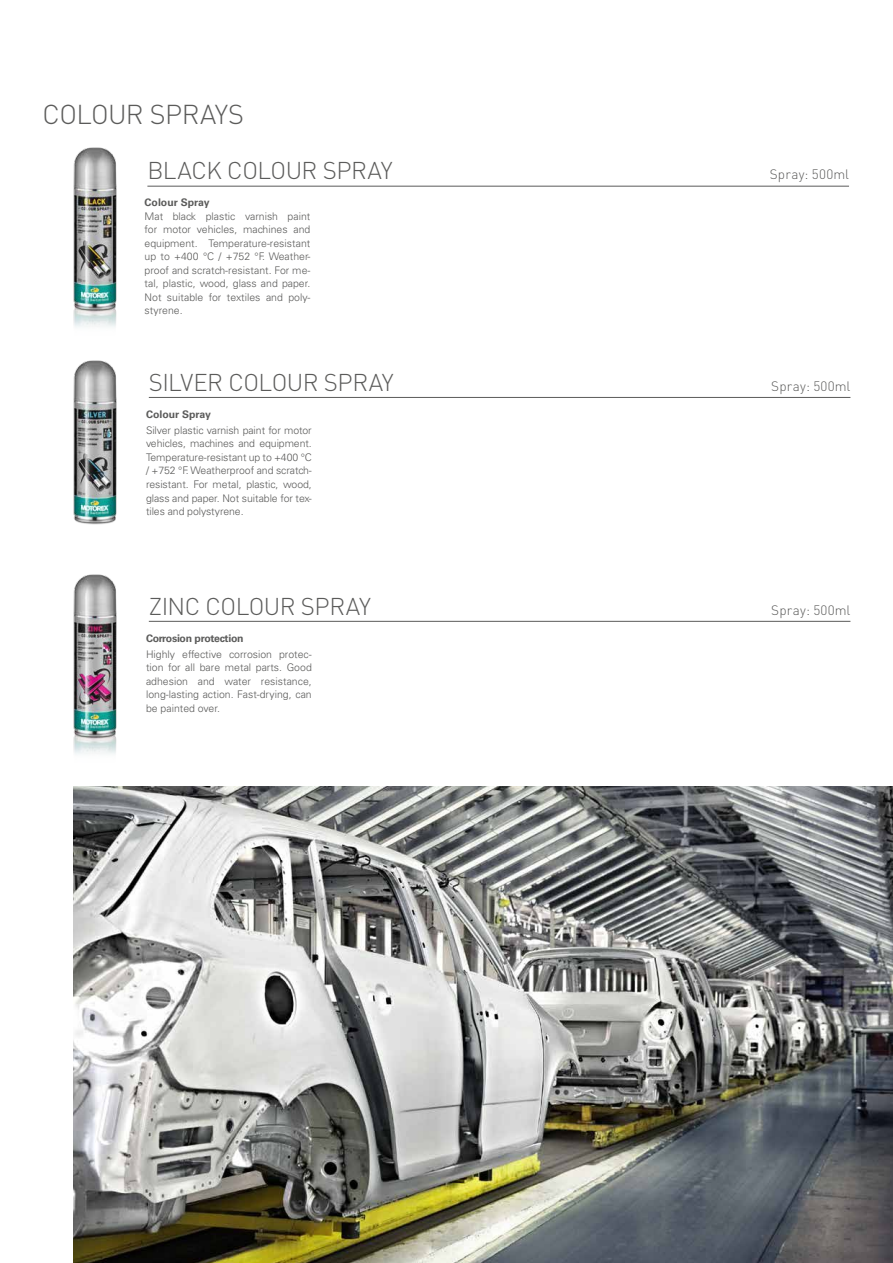
<style>
.page{position:relative;width:893px;height:1263px;background:#fff}
.page>*{position:absolute;margin:0;border:0;box-sizing:border-box;transform-origin:0 0}
.t1{font:300 27px "DIN";letter-spacing:-.02em;color:#5b5b5a}
.t2{font:300 24px "DIN";letter-spacing:-.02em;color:#5b5b5a}
.t3{font:300 13.5px "DIN";letter-spacing:.015em;color:#5b5b5a}
.t4{font:300 10.5px/13.5px "Univers LT Std";color:#5b5b5a;text-align:justify}
.t5{font:700 10.5px "Univers LT Std";color:#5b5b5a}
.t6{font:700 10.5px "Univers LT Std";letter-spacing:-.02em;color:#5b5b5a}
</style>
<div class="page">
<img style="left:74px;top:787px;width:819px;height:476px">
<hr style="left:147px;top:186px;width:702px;height:1px;background:#5b5b5a">
<hr style="left:149px;top:397px;width:701px;height:1px;background:#5b5b5a">
<hr style="left:149px;top:621px;width:701px;height:1px;background:#5b5b5a">
<img style="left:73px;top:147px;width:44px;height:180px">
<img style="left:73px;top:360px;width:44px;height:165px">
<img style="left:73px;top:574px;width:44px;height:180px">
<h1 class="t1" style="left:43px;top:96px;width:203px">COLOUR SPRAYS</h1>
<h2 class="t2" style="left:147px;top:155px;width:247px">BLACK COLOUR SPRAY</h2>
<p class="t3" style="left:770px;top:165px;width:81px">Spray: 500ml</p>
<p class="t5" style="left:145px;top:197px;width:66px">Colour Spray</p>
<p class="t4" style="left:145px;top:209px;width:167px">Mat black plastic varnish paint for motor vehicles, machines and equipment. Temperature-resistant up to +400 °C / +752 °F. Weather&shy;proof and scratch-resistant. For me&shy;tal, plastic, wood, glass and paper.<br>Not suitable for textiles and poly&shy;styrene.</p>
<h2 class="t2" style="left:149px;top:366px;width:246px">SILVER COLOUR SPRAY</h2>
<p class="t3" style="left:771px;top:377px;width:81px">Spray: 500ml</p>
<p class="t5" style="left:146px;top:409px;width:66px">Colour Spray</p>
<p class="t4" style="left:146px;top:423px;width:167px">Silver plastic varnish paint for motor vehicles, machines and equipment.<br>Temperature-resistant up to +400 °C / +752 °F. Weatherproof and scratch&shy;resistant. For metal, plastic, wood, glass and paper. Not suitable for tex&shy;tiles and polystyrene.</p>
<h2 class="t2" style="left:149px;top:590px;width:224px">ZINC COLOUR SPRAY</h2>
<p class="t3" style="left:771px;top:601px;width:81px">Spray: 500ml</p>
<p class="t6" style="left:146px;top:632px;width:99px">Corrosion protection</p>
<p class="t4" style="left:146px;top:647px;width:167px">Highly effective corrosion protec&shy;tion for all bare metal parts. Good adhesion and water resistance, long-lasting action. Fast-drying, can be painted over.</p>
</div>
